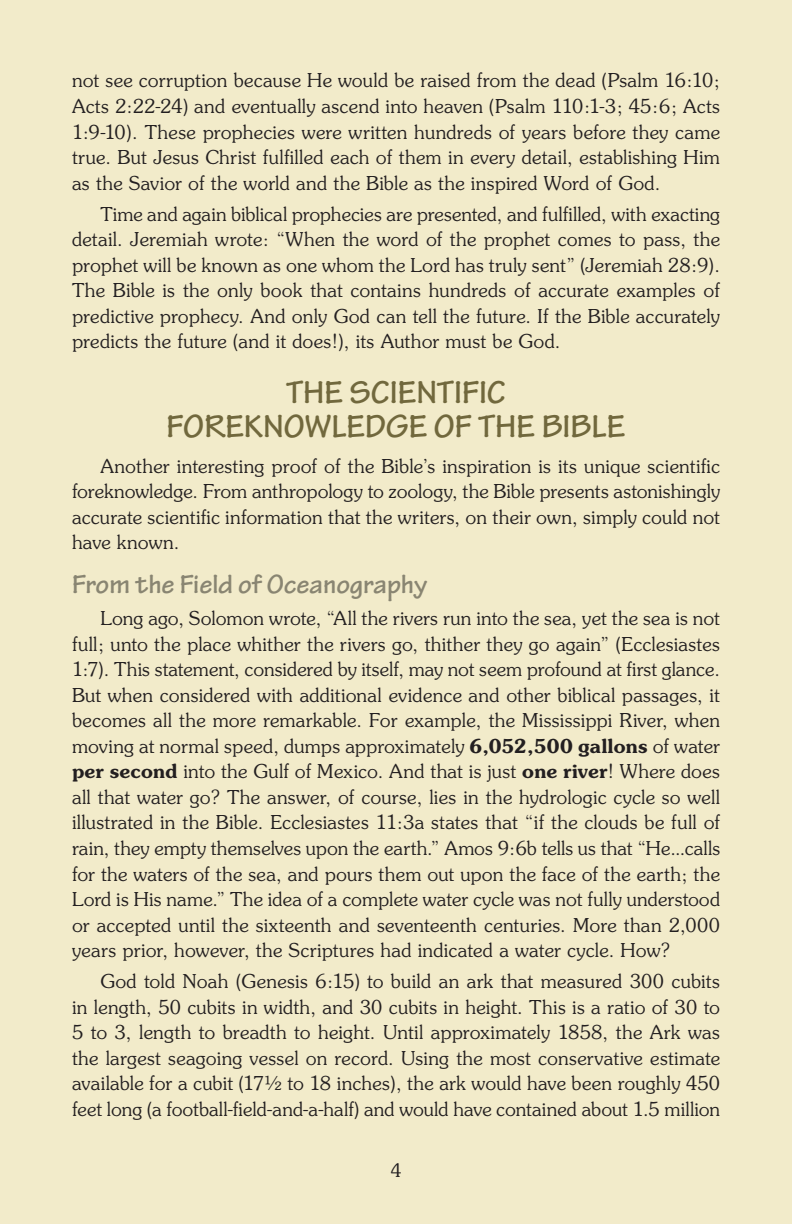
<style>
.page{position:relative;width:792px;height:1224px;background:#f2ebca}
.page>*{position:absolute;margin:0;border:0;box-sizing:border-box;transform-origin:0 0}
.Head_level_1{font:700 34px/34.6px "Tekton Pro";letter-spacing:-.005em;color:#71683d;text-align:center}
.Head_level_2{font:700 28px "Tekton Pro";color:#898572}
.Body_Text{font:21px/25.6px "Souvenir Light DTC";letter-spacing:.015em;color:#231f20;text-align:justify}
.t1{font:20px "Souvenir Light DTC";color:#231f20}
.s1{font-family:"Souvenir Demi DTC"}
</style>
<div class="page">
<p class="Body_Text" style="left:72px;top:68px;width:650px">not see corruption because He would be raised from the dead (Psalm 16:10; Acts 2:22-24) and eventually ascend into heaven (Psalm 110:1-3; 45:6; Acts 1:9-10). These prophecies were written hundreds of years before they came true. But Jesus Christ fulfilled each of them in every detail, establishing Him as the Savior of the world and the Bible as the inspired Word of God.</p>
<p class="Body_Text" style="left:72px;top:202px;width:650px;text-indent:28px">Time and again biblical prophecies are presented, and fulfilled, with exacting detail. Jeremiah wrote: “When the word of the prophet comes to pass, the prophet will be known as one whom the Lord has truly sent” (Jeremiah 28:9).<br>The Bible is the only book that contains hundreds of accurate examples of predictive prophecy. And only God can tell the future. If the Bible accurately predicts the future (and it does!), its Author must be God.</p>
<p class="Head_level_1" style="left:166px;top:375px;width:461px">THE SCIENTIFIC<br>FOREKNOWLEDGE OF THE BIBLE</p>
<p class="Body_Text" style="left:72px;top:454px;width:650px;text-indent:28px">Another interesting proof of the Bible’s inspiration is its unique scientific foreknowledge. From anthropology to zoology, the Bible presents astonishingly accurate scientific information that the writers, on their own, simply could not have known.</p>
<p class="Head_level_2" style="left:72px;top:567px;width:357px">From the Field of Oceanography</p>
<p class="Body_Text" style="left:72px;top:606px;width:650px;text-indent:28px">Long ago, Solomon wrote, “All the rivers run into the sea, yet the sea is not full; unto the place whither the rivers go, thither they go again” (Ecclesiastes 1:7). This statement, considered by itself, may not seem profound at first glance.<br>But when considered with additional evidence and other biblical passages, it becomes all the more remarkable. For example, the Mississippi River, when moving at normal speed, dumps approximately <span class="s1">6,052,500 gallons</span> of water <span class="s1">per second</span> into the Gulf of Mexico. And that is just <span class="s1">one river</span>! Where does all that water go? The answer, of course, lies in the hydrologic cycle so well illustrated in the Bible. Ecclesiastes 11:3a states that “if the clouds be full of rain, they empty themselves upon the earth.” Amos 9:6b tells us that “He...calls for the waters of the sea, and pours them out upon the face of the earth; the Lord is His name.” The idea of a complete water cycle was not fully understood or accepted until the sixteenth and seventeenth centuries. More than 2,000 years prior, however, the Scriptures had indicated a water cycle. How?</p>
<p class="Body_Text" style="left:72px;top:969px;width:650px;text-indent:28px">God told Noah (Genesis 6:15) to build an ark that measured 300 cubits in length, 50 cubits in width, and 30 cubits in height. This is a ratio of 30 to 5 to 3, length to breadth to height. Until approximately 1858, the Ark was the largest seagoing vessel on record. Using the most conservative estimate available for a cubit (17½ to 18 inches), the ark would have been roughly 450 feet long (a football-field-and-a-half) and would have contained about 1.5 million</p>
<p class="t1" style="left:391px;top:1160px;width:12px">4</p>
</div>
